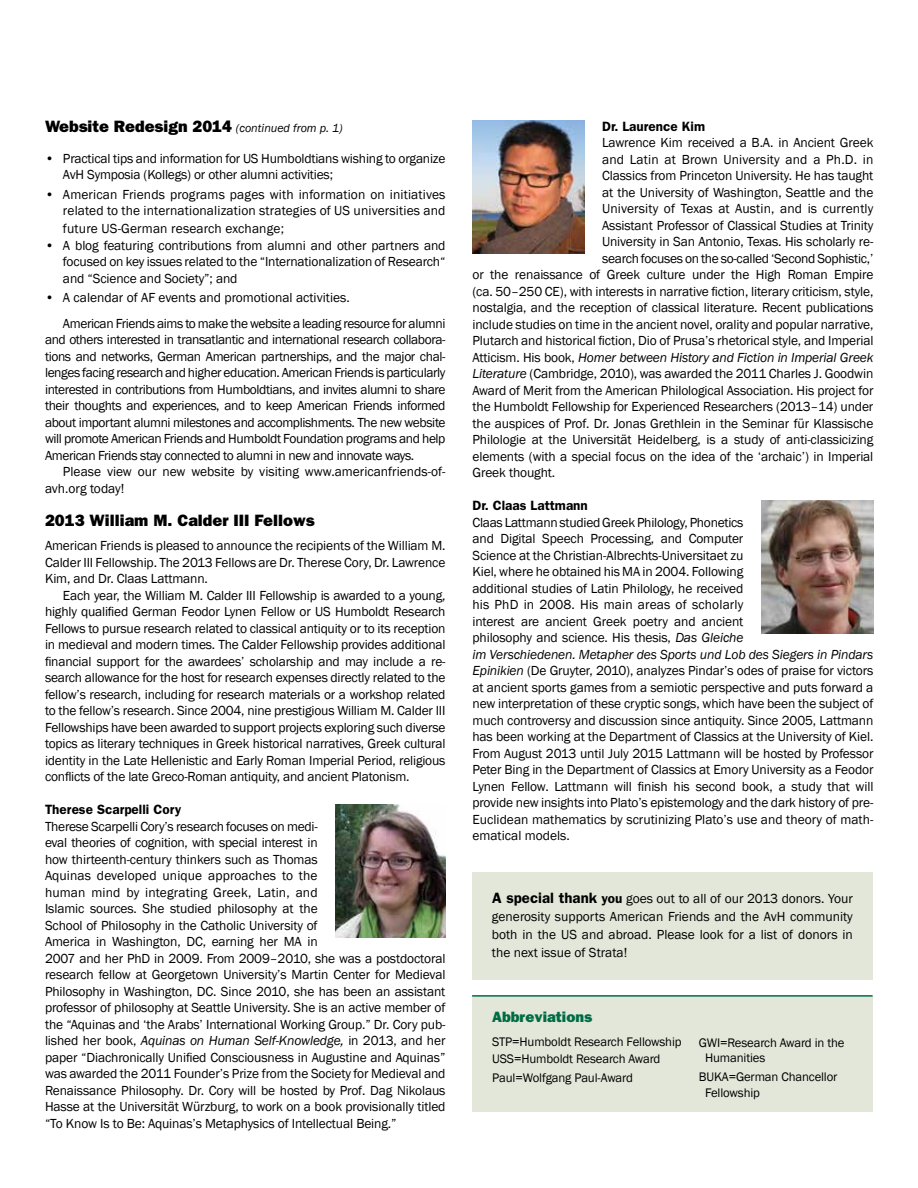
<style>
.page{position:relative;width:918px;height:1188px;background:#fff}
.page>*{position:absolute;margin:0;border:0;box-sizing:border-box;transform-origin:0 0}
.t1{font:800 16.5px "Franklin Gothic";color:#000}
.t2{font:800 15px "Franklin Gothic";color:#006c45}
.t3{font:13.5px/16.5px "Franklin Gothic";letter-spacing:-.01em;color:#000;text-align:justify}
.t4{font:13.5px/16.5px "Franklin Gothic";letter-spacing:.01em;color:#000;text-align:right}
.t5{font:13.5px/25.5px "Franklin Gothic";letter-spacing:-.03em;color:#000}
.t6{font:italic 13.5px "Franklin Gothic";letter-spacing:-.01em;color:#000}
.t7{font:600 13.5px "Franklin Gothic";color:#000}
.t8{font:12.75px/15.8px "Franklin Gothic";letter-spacing:-.01em;color:#000}
.s1{font-weight:400;font-style:italic;font-size:12px}
.s2{font-style:italic}
.s3{font-style:normal}
.s4{font-family:"ITC Franklin Gothic Std";font-weight:600;font-size:15px}
.s5{font-family:"ITC Franklin Gothic Std";font-weight:600}
</style>
<div class="page">
<div style="left:472px;top:996px;width:401px;height:116px;background:#e2e7d9"></div>
<hr style="left:472px;top:995px;width:401px;height:2px;background:#006c45">
<img style="left:336px;top:805px;width:110px;height:133px">
<img style="left:472px;top:120px;width:112px;height:133px">
<img style="left:761px;top:500px;width:112px;height:134px">
<div style="left:472px;top:872px;width:401px;height:108px;background:#e2e7d9"></div>
<p class="t1" style="left:45px;top:117px;width:299px">Website Redesign 2014 <span class="s1">(continued from p. 1)</span></p>
<p class="t3" style="left:63px;top:150px;width:384px;text-indent:-18px">• Practical tips and information for US Humboldtians wishing to organize<br>AvH Symposia (Kollegs) or other alumni activities;</p>
<p class="t4" style="left:45px;top:186px;width:402px">• American Friends programs pages with information on initiatives related to the internationalization strategies of US universities and</p>
<p class="t4" style="left:63px;top:221px;width:223px">future US-German research exchange;</p>
<p class="t3" style="left:63px;top:237px;width:384px;text-indent:-18px">• A blog featuring contributions from alumni and other partners and focused on key issues related to the “Internationalization of Research“ and “Science and Society”; and</p>
<p class="t5" style="left:63px;top:285px;width:384px;text-indent:-18px">• A calendar of AF events and promotional activities.<br>American Friends aims to make the website a leading resource for alumni</p>
<p class="t3" style="left:45px;top:332px;width:402px">and others interested in transatlantic and international research collabora&shy;tions and networks, German American partnerships, and the major chal&shy;lenges facing research and higher education. American Friends is particularly interested in contributions from Humboldtians, and invites alumni to share their thoughts and experiences, and to keep American Friends informed about important alumni milestones and accomplishments. The new website will promote American Friends and Humboldt Foundation programs and help American Friends stay connected to alumni in new and innovate ways.</p>
<p class="t3" style="left:45px;top:464px;width:402px;text-indent:18px">Please view our new website by visiting www.americanfriends-of&shy;avh.org today!</p>
<p class="t1" style="left:45px;top:510px;width:271px">2013 William M. Calder III Fellows</p>
<p class="t3" style="left:45px;top:538px;width:402px">American Friends is pleased to announce the recipients of the William M.<br>Calder III Fellowship. The 2013 Fellows are Dr. Therese Cory, Dr. Lawrence Kim, and Dr. Claas Lattmann.</p>
<p class="t3" style="left:45px;top:587px;width:402px;text-indent:18px">Each year, the William M. Calder III Fellowship is awarded to a young, highly qualified German Feodor Lynen Fellow or US Humboldt Research Fellows to pursue research related to classical antiquity or to its reception in medieval and modern times. The Calder Fellowship provides additional financial support for the awardees’ scholarship and may include a re&shy;search allowance for the host for research expenses directly related to the fellow’s research, including for research materials or a workshop related to the fellow’s research. Since 2004, nine prestigious William M. Calder III Fellowships have been awarded to support projects exploring such diverse topics as literary techniques in Greek historical narratives, Greek cultural identity in the Late Hellenistic and Early Roman Imperial Period, religious conflicts of the late Greco-Roman antiquity, and ancient Platonism.</p>
<p class="t7" style="left:45px;top:802px;width:138px">Therese Scarpelli Cory</p>
<p class="t3" style="left:45px;top:818px;width:402px;text-align:left">Therese Scarpelli Cory’s research focuses on medi-<br>eval theories of cognition, with special interest in<br>how thirteenth-century thinkers such as Thomas<br>Aquinas developed unique approaches to the<br>human mind by integrating Greek, Latin, and<br>Islamic sources. She studied philosophy at the<br>School of Philosophy in the Catholic University of<br>America in Washington, DC, earning her MA in<br>2007 and her PhD in 2009. From 2009–2010, she was a postdoctoral research fellow at Georgetown University’s Martin Center for Medieval Philosophy in Washington, DC. Since 2010, she has been an assistant professor of philosophy at Seattle University. She is an active member of the “Aquinas and ‘the Arabs’ International Working Group.” Dr. Cory pub&shy;lished her book, <span class="s2">Aquinas on Human Self-Knowledge,</span> in 2013, and her paper “Diachronically Unified Consciousness in Augustine and Aquinas” was awarded the 2011 Founder’s Prize from the Society for Medieval and Renaissance Philosophy. Dr. Cory will be hosted by Prof. Dag Nikolaus Hasse at the Universität Würzburg, to work on a book provisionally titled “To Know Is to Be: Aquinas’s Metaphysics of Intellectual Being.”</p>
<p class="t7" style="left:602px;top:118px;width:104px">Dr. Laurence Kim</p>
<p class="t3" style="left:602px;top:135px;width:273px">Lawrence Kim received a B.A. in Ancient Greek</p>
<p class="t4" style="left:602px;top:151px;width:273px">and Latin at Brown University and a Ph.D. in</p>
<p class="t3" style="left:602px;top:168px;width:273px">Classics from Princeton University. He has taught</p>
<p class="t3" style="left:602px;top:184px;width:273px">at the University of Washington, Seattle and the</p>
<p class="t4" style="left:602px;top:201px;width:273px">University of Texas at Austin, and is currently</p>
<p class="t3" style="left:602px;top:217px;width:273px">Assistant Professor of Classical Studies at Trinity</p>
<p class="t3" style="left:602px;top:234px;width:273px">University in San Antonio, Texas. His scholarly re-</p>
<p class="t3" style="left:602px;top:250px;width:273px">search focuses on the so-called ‘Second Sophistic,’</p>
<p class="t3" style="left:472px;top:267px;width:403px">or the renaissance of Greek culture under the High Roman Empire</p>
<p class="t3" style="left:472px;top:283px;width:402px">(ca. 50–250 CE), with interests in narrative fiction, literary criticism, style,</p>
<p class="t3" style="left:472px;top:300px;width:403px">nostalgia, and the reception of classical literature. Recent publications</p>
<p class="t3" style="left:472px;top:316px;width:403px">include studies on time in the ancient novel, orality and popular narrative,</p>
<p class="t3" style="left:472px;top:333px;width:402px">Plutarch and historical fiction, Dio of Prusa’s rhetorical style, and Imperial</p>
<p class="t6" style="left:472px;top:349px;width:402px"><span class="s3">Atticism. His book,</span> Homer between History and Fiction in Imperial Greek</p>
<p class="t3" style="left:472px;top:366px;width:402px"><span class="s2">Literature</span> (Cambridge, 2010), was awarded the 2011 Charles J. Goodwin</p>
<p class="t3" style="left:472px;top:382px;width:402px">Award of Merit from the American Philological Association. His project for</p>
<p class="t3" style="left:472px;top:399px;width:402px">the Humboldt Fellowship for Experienced Researchers (2013–14) under</p>
<p class="t3" style="left:472px;top:415px;width:402px">the auspices of Prof. Dr. Jonas Grethlein in the Seminar für Klassische</p>
<p class="t3" style="left:472px;top:432px;width:402px">Philologie at the Universität Heidelberg, is a study of anti-classicizing</p>
<p class="t3" style="left:472px;top:448px;width:402px">elements (with a special focus on the idea of the ‘archaic’) in Imperial</p>
<p class="t3" style="left:472px;top:465px;width:84px">Greek thought.</p>
<p class="t7" style="left:472px;top:498px;width:117px">Dr. Claas Lattmann</p>
<p class="t3" style="left:472px;top:514px;width:402px;text-align:left">Claas Lattmann studied Greek Philology, Phonetics<br>and Digital Speech Processing, and Computer<br>Science at the Christian-Albrechts-Universitaet zu<br>Kiel, where he obtained his MA in 2004. Following<br>additional studies of Latin Philology, he received<br>his PhD in 2008. His main areas of scholarly<br>interest are ancient Greek poetry and ancient<br>philosophy and science. His thesis, <span class="s2">Das Gleiche<br>im Verschiedenen. Metapher des Sports und Lob des Siegers in Pindars Epinikien</span> (De Gruyter, 2010), analyzes Pindar’s odes of praise for victors at ancient sports games from a semiotic perspective and puts forward a new interpretation of these cryptic songs, which have been the subject of much controversy and discussion since antiquity. Since 2005, Lattmann has been working at the Department of Classics at the University of Kiel.<br>From August 2013 until July 2015 Lattmann will be hosted by Professor Peter Bing in the Department of Classics at Emory University as a Feodor Lynen Fellow. Lattmann will finish his second book, a study that will provide new insights into Plato’s epistemology and the dark history of pre-Euclidean mathematics by scrutinizing Plato’s use and theory of math&shy;ematical models.</p>
<p class="t3" style="left:492px;top:890px;width:362px;line-height:18px"><span class="s4">A special thank</span> <span class="s5">you</span> goes out to all of our 2013 donors. Your generosity supports American Friends and the AvH community both in the US and abroad. Please look for a list of donors in the next issue of Strata!</p>
<p class="t2" style="left:492px;top:1008px;width:101px">Abbreviations</p>
<p class="t8" style="left:492px;top:1034px;width:191px;line-height:17.2px">STP=Humboldt Research Fellowship<br>USS=Humboldt Research Award</p>
<p class="t8" style="left:492px;top:1070px;width:142px">Paul=Wolfgang Paul-Award</p>
<p class="t8" style="left:705px;top:1035px;width:141px;text-indent:-6px">GWI=Research Award in the<br>Humanities</p>
<p class="t8" style="left:705px;top:1069px;width:134px;text-indent:-6px">BUKA=German Chancellor<br>Fellowship</p>
</div>
